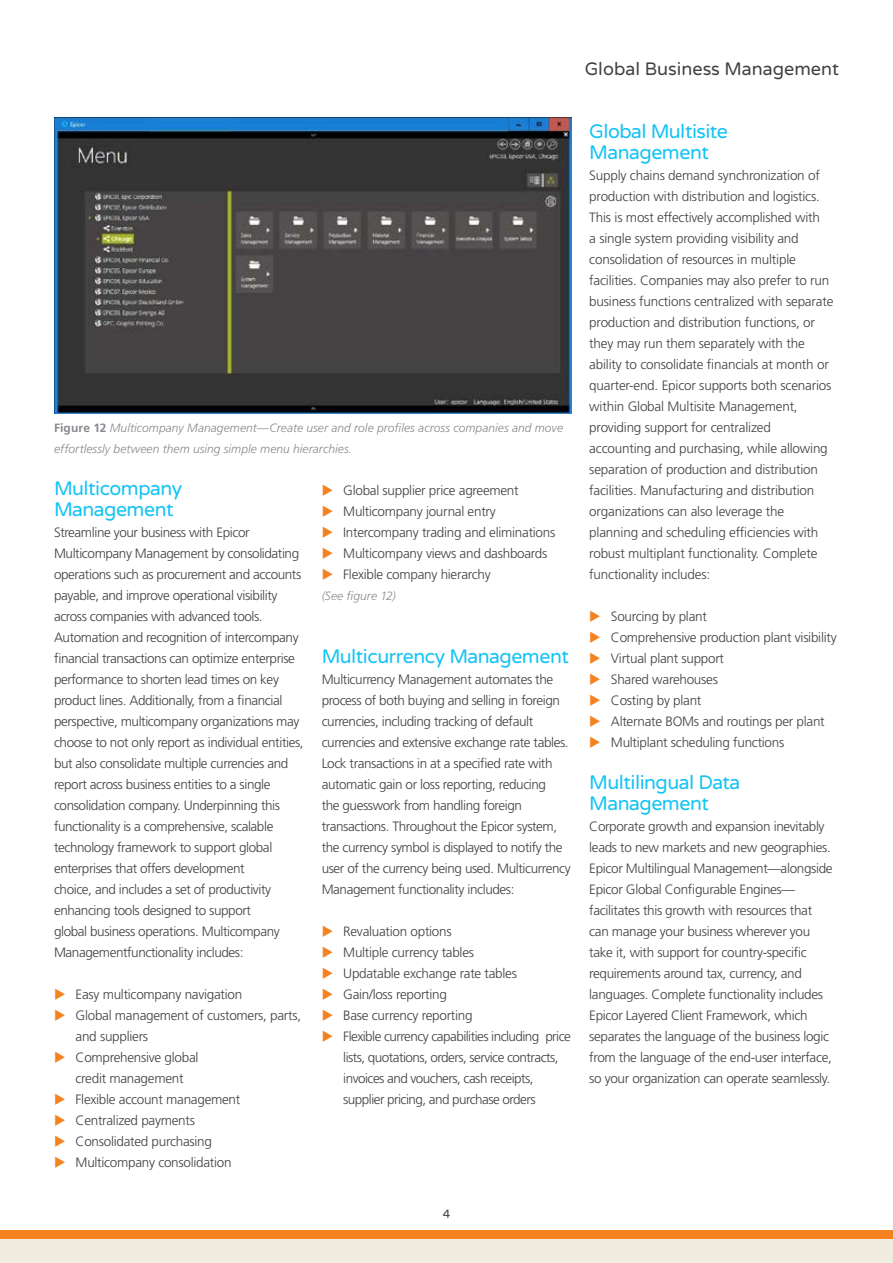
<style>
.page{position:relative;width:893px;height:1263px;background:#fff}
.page>*{position:absolute;margin:0;border:0;box-sizing:border-box;transform-origin:0 0}
.Body_Heading_-_Title{font:19.5px/21px "Varela Round";letter-spacing:-.025em;color:#12c3f4}
.t1{font:18px "Varela Round";color:#414042}
.Body_Copy_-_Sentence{font:300 13.5px/21px "Frutiger LT Std";letter-spacing:-.025em;color:#414042}
.Caption_and_Notes{font:italic 300 12px/21px "Frutiger LT Std";letter-spacing:.005em;color:#86898d}
.t2{font:12px "Varela Round";color:#414042}
.s1{font-weight:700;font-style:normal}
</style>
<div class="page">
<div style="left:0;top:1230px;width:893px;height:10px;background:#f58220"></div>
<div style="left:0;top:1239px;width:893px;height:24px;background:#f0ede0"></div>
<img style="left:54px;top:117px;width:517px;height:297px">
<h2 class="t1" style="left:585px;top:58px;width:256px">Global Business Management</h2>
<p class="Caption_and_Notes" style="left:54px;top:417px;width:510px"><span class="s1">Figure 12</span> Multicompany Management—Create user and role profiles across companies and move effortlessly between them using simple menu hierarchies.</p>
<p class="Body_Heading_-_Title" style="left:54px;top:478px;width:130px">Multicompany<br>Management</p>
<p class="Body_Copy_-_Sentence" style="left:54px;top:522px;width:251px">Streamline your business with Epicor Multicompany Management by consolidating operations such as procurement and accounts payable, and improve operational visibility across companies with advanced tools.<br>Automation and recognition of intercompany financial transactions can optimize enterprise performance to shorten lead times on key product lines. Additionally, from a financial perspective, multicompany organizations may choose to not only report as individual entities, but also consolidate multiple currencies and report across business entities to a single consolidation company. Underpinning this functionality is a comprehensive, scalable technology framework to support global enterprises that offers development<br>choice, and includes a set of productivity enhancing tools designed to support<br>global business operations. Multicompany Managementfunctionality includes:</p>
<p class="Body_Copy_-_Sentence" style="left:76px;top:984px;width:168px">Easy multicompany navigation</p>
<p class="Body_Copy_-_Sentence" style="left:76px;top:1005px;width:227px">Global management of customers, parts, and suppliers</p>
<p class="Body_Copy_-_Sentence" style="left:76px;top:1047px;width:124px">Comprehensive global credit management</p>
<p class="Body_Copy_-_Sentence" style="left:76px;top:1089px;width:166px">Flexible account management</p>
<p class="Body_Copy_-_Sentence" style="left:76px;top:1110px;width:121px">Centralized payments</p>
<p class="Body_Copy_-_Sentence" style="left:76px;top:1131px;width:138px">Consolidated purchasing</p>
<p class="Body_Copy_-_Sentence" style="left:76px;top:1152px;width:158px">Multicompany consolidation</p>
<p class="Body_Copy_-_Sentence" style="left:343px;top:480px;width:177px">Global supplier price agreement</p>
<p class="Body_Copy_-_Sentence" style="left:343px;top:501px;width:154px">Multicompany journal entry</p>
<p class="Body_Copy_-_Sentence" style="left:343px;top:522px;width:214px">Intercompany trading and eliminations</p>
<p class="Body_Copy_-_Sentence" style="left:343px;top:543px;width:206px">Multicompany views and dashboards</p>
<p class="Body_Copy_-_Sentence" style="left:343px;top:564px;width:149px">Flexible company hierarchy</p>
<p class="Caption_and_Notes" style="left:322px;top:585px;width:76px">(See figure 12)</p>
<p class="Body_Heading_-_Title" style="left:322px;top:646px;width:249px">Multicurrency Management</p>
<p class="Body_Copy_-_Sentence" style="left:322px;top:669px;width:251px">Multicurrency Management automates the process of both buying and selling in foreign currencies, including tracking of default currencies and extensive exchange rate tables.<br>Lock transactions in at a specified rate with automatic gain or loss reporting, reducing<br>the guesswork from handling foreign transactions. Throughout the Epicor system, the currency symbol is displayed to notify the user of the currency being used. Multicurrency Management functionality includes:</p>
<p class="Body_Copy_-_Sentence" style="left:343px;top:921px;width:110px">Revaluation options</p>
<p class="Body_Copy_-_Sentence" style="left:343px;top:942px;width:132px">Multiple currency tables</p>
<p class="Body_Copy_-_Sentence" style="left:343px;top:963px;width:175px">Updatable exchange rate tables</p>
<p class="Body_Copy_-_Sentence" style="left:343px;top:984px;width:105px">Gain/loss reporting</p>
<p class="Body_Copy_-_Sentence" style="left:343px;top:1005px;width:131px">Base currency reporting</p>
<p class="Body_Copy_-_Sentence" style="left:343px;top:1026px;width:229px">Flexible currency capabilities including price lists, quotations, orders, service contracts, invoices and vouchers, cash receipts, supplier pricing, and purchase orders</p>
<p class="t2" style="left:443px;top:1207px;width:9px">4</p>
<p class="Body_Heading_-_Title" style="left:589px;top:121px;width:140px">Global Multisite<br>Management</p>
<p class="Body_Copy_-_Sentence" style="left:589px;top:165px;width:246px">Supply chains demand synchronization of production with distribution and logistics.<br>This is most effectively accomplished with<br>a single system providing visibility and consolidation of resources in multiple facilities. Companies may also prefer to run business functions centralized with separate production and distribution functions, or they may run them separately with the ability to consolidate financials at month or quarter-end. Epicor supports both scenarios within Global Multisite Management, providing support for centralized accounting and purchasing, while allowing separation of production and distribution facilities. Manufacturing and distribution organizations can also leverage the planning and scheduling efficiencies with robust multiplant functionality. Complete functionality includes:</p>
<p class="Body_Copy_-_Sentence" style="left:611px;top:606px;width:97px">Sourcing by plant</p>
<p class="Body_Copy_-_Sentence" style="left:611px;top:627px;width:227px">Comprehensive production plant visibility</p>
<p class="Body_Copy_-_Sentence" style="left:611px;top:648px;width:115px">Virtual plant support</p>
<p class="Body_Copy_-_Sentence" style="left:611px;top:669px;width:108px">Shared warehouses</p>
<p class="Body_Copy_-_Sentence" style="left:611px;top:690px;width:92px">Costing by plant</p>
<p class="Body_Copy_-_Sentence" style="left:611px;top:711px;width:215px">Alternate BOMs and routings per plant</p>
<p class="Body_Copy_-_Sentence" style="left:611px;top:732px;width:175px">Multiplant scheduling functions</p>
<p class="Body_Heading_-_Title" style="left:589px;top:772px;width:153px">Multilingual Data<br>Management</p>
<p class="Body_Copy_-_Sentence" style="left:589px;top:816px;width:245px">Corporate growth and expansion inevitably leads to new markets and new geographies.<br>Epicor Multilingual Management—alongside Epicor Global Configurable Engines— facilitates this growth with resources that can manage your business wherever you take it, with support for country-specific requirements around tax, currency, and languages. Complete functionality includes Epicor Layered Client Framework, which separates the language of the business logic from the language of the end-user interface, so your organization can operate seamlessly.</p>
</div>
